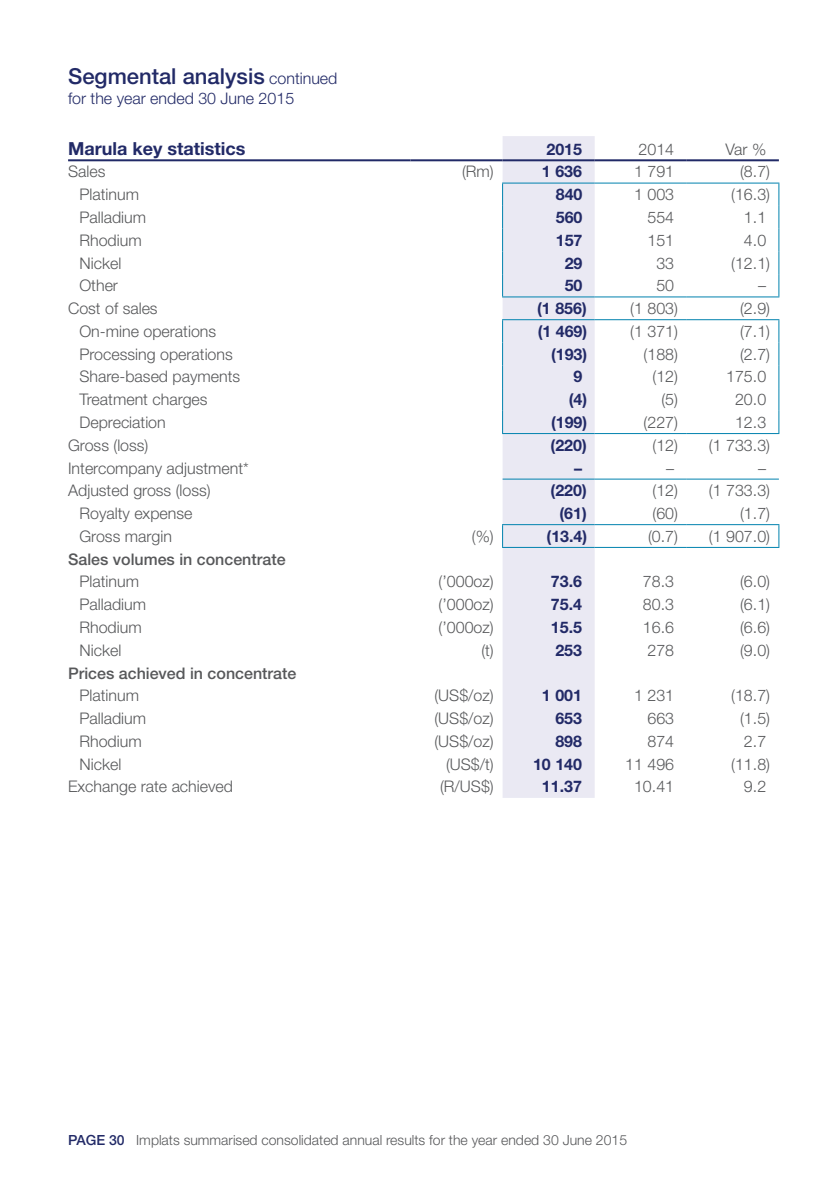
<style>
.page{position:relative;width:840px;height:1191px;background:#fff}
.page>*{position:absolute;margin:0;border:0;box-sizing:border-box;transform-origin:0 0}
.t1{font:500 22px "Helvetica Neue LT Std";color:#222a67}
.t2{font:700 18px "Helvetica Neue LT Std";color:#222a67}
.t3{font:300 16px "Helvetica Neue LT Std";color:#57585a}
.t4{font:700 16px "Helvetica Neue LT Std";color:#222a67}
.t5{font:500 16px "Helvetica Neue LT Std";color:#57585a}
.t6{font:300 16px "Helvetica Neue LT Std";color:#222a67}
.t7{font:300 14px "Helvetica Neue LT Std";color:#57585a}
.s1{font-weight:300;font-size:16px}
.s2{font-weight:500;color:#222a67}
</style>
<div class="page">
<div style="left:502px;top:136px;width:92px;height:662px;background:#eae9f3"></div>
<svg style="left:778px;top:184px;width:1px;height:112px"></svg>
<svg style="left:778px;top:320px;width:1px;height:113px"></svg>
<svg style="left:778px;top:525px;width:1px;height:22px"></svg>
<hr style="left:68px;top:159px;width:342px;height:2px;background:#212a67">
<hr style="left:410px;top:159px;width:92px;height:2px;background:#212a67">
<hr style="left:502px;top:159px;width:92px;height:2px;background:#212a67">
<hr style="left:594px;top:159px;width:92px;height:2px;background:#212a67">
<hr style="left:686px;top:159px;width:92px;height:2px;background:#212a67">
<hr style="left:502px;top:183px;width:92px;height:1px;background:#0082ae">
<hr style="left:594px;top:183px;width:92px;height:1px;background:#0082ae">
<hr style="left:686px;top:183px;width:93px;height:1px;background:#0082ae">
<svg style="left:502px;top:184px;width:1px;height:112px"></svg>
<hr style="left:502px;top:296px;width:92px;height:1px;background:#0082ae">
<hr style="left:594px;top:296px;width:92px;height:1px;background:#0082ae">
<hr style="left:686px;top:296px;width:93px;height:1px;background:#0082ae">
<hr style="left:502px;top:319px;width:92px;height:1px;background:#0082ae">
<hr style="left:594px;top:319px;width:92px;height:1px;background:#0082ae">
<hr style="left:686px;top:319px;width:93px;height:1px;background:#0082ae">
<svg style="left:502px;top:320px;width:1px;height:113px"></svg>
<hr style="left:502px;top:433px;width:92px;height:1px;background:#0082ae">
<hr style="left:594px;top:433px;width:92px;height:1px;background:#0082ae">
<hr style="left:686px;top:433px;width:93px;height:1px;background:#0082ae">
<hr style="left:502px;top:478px;width:92px;height:1px;background:#0082ae">
<hr style="left:594px;top:478px;width:92px;height:1px;background:#0082ae">
<hr style="left:686px;top:478px;width:92px;height:1px;background:#0082ae">
<hr style="left:502px;top:524px;width:92px;height:1px;background:#0082ae">
<svg style="left:502px;top:525px;width:1px;height:22px"></svg>
<hr style="left:594px;top:524px;width:92px;height:1px;background:#0082ae">
<hr style="left:686px;top:524px;width:93px;height:1px;background:#0082ae">
<hr style="left:502px;top:547px;width:92px;height:1px;background:#0082ae">
<hr style="left:594px;top:547px;width:92px;height:1px;background:#0082ae">
<hr style="left:686px;top:547px;width:93px;height:1px;background:#0082ae">
<h1 class="t1" style="left:68px;top:63px;width:271px">Segmental analysis <span class="s1">continued</span></h1>
<p class="t6" style="left:68px;top:88px;width:227px">for the year ended 30 June 2015</p>
<p class="t2" style="left:68px;top:137px;width:179px">Marula key statistics</p>
<p class="t4" style="left:546px;top:139px;width:37px">2015</p>
<p class="t3" style="left:638px;top:139px;width:37px">2014</p>
<p class="t3" style="left:725px;top:139px;width:42px">Var %</p>
<p class="t3" style="left:68px;top:162px;width:39px">Sales</p>
<p class="t3" style="left:462px;top:162px;width:33px">(Rm)</p>
<p class="t4" style="left:541px;top:162px;width:42px">1 636</p>
<p class="t3" style="left:633px;top:162px;width:42px">1 791</p>
<p class="t3" style="left:739px;top:162px;width:31px">(8.7)</p>
<p class="t3" style="left:79px;top:185px;width:61px">Platinum</p>
<p class="t4" style="left:555px;top:185px;width:28px">840</p>
<p class="t3" style="left:633px;top:185px;width:42px">1 003</p>
<p class="t3" style="left:730px;top:185px;width:40px">(16.3)</p>
<p class="t3" style="left:79px;top:207px;width:68px">Palladium</p>
<p class="t4" style="left:555px;top:207px;width:28px">560</p>
<p class="t3" style="left:647px;top:207px;width:28px">554</p>
<p class="t3" style="left:743px;top:207px;width:24px">1.1</p>
<p class="t3" style="left:79px;top:230px;width:64px">Rhodium</p>
<p class="t4" style="left:555px;top:230px;width:28px">157</p>
<p class="t3" style="left:647px;top:230px;width:28px">151</p>
<p class="t3" style="left:743px;top:230px;width:24px">4.0</p>
<p class="t3" style="left:79px;top:253px;width:43px">Nickel</p>
<p class="t4" style="left:564px;top:253px;width:19px">29</p>
<p class="t3" style="left:656px;top:253px;width:19px">33</p>
<p class="t3" style="left:730px;top:253px;width:40px">(12.1)</p>
<p class="t3" style="left:79px;top:276px;width:40px">Other</p>
<p class="t4" style="left:564px;top:276px;width:19px">50</p>
<p class="t3" style="left:656px;top:276px;width:19px">50</p>
<p class="t3" style="left:757px;top:276px;width:9px">–</p>
<p class="t3" style="left:68px;top:298px;width:91px">Cost of sales</p>
<p class="t4" style="left:537px;top:298px;width:51px">(1 856)</p>
<p class="t3" style="left:630px;top:298px;width:49px">(1 803)</p>
<p class="t3" style="left:739px;top:298px;width:31px">(2.9)</p>
<p class="t3" style="left:79px;top:321px;width:138px">On-mine operations</p>
<p class="t4" style="left:537px;top:321px;width:51px">(1 469)</p>
<p class="t3" style="left:630px;top:321px;width:49px">(1 371)</p>
<p class="t3" style="left:739px;top:321px;width:31px">(7.1)</p>
<p class="t3" style="left:79px;top:344px;width:155px">Processing operations</p>
<p class="t4" style="left:550px;top:344px;width:38px">(193)</p>
<p class="t3" style="left:643px;top:344px;width:36px">(188)</p>
<p class="t3" style="left:739px;top:344px;width:31px">(2.7)</p>
<p class="t3" style="left:79px;top:367px;width:162px">Share-based payments</p>
<p class="t4" style="left:573px;top:367px;width:10px">9</p>
<p class="t3" style="left:652px;top:367px;width:27px">(12)</p>
<p class="t3" style="left:725px;top:367px;width:42px">175.0</p>
<p class="t3" style="left:79px;top:390px;width:130px">Treatment charges</p>
<p class="t4" style="left:568px;top:389px;width:20px">(4)</p>
<p class="t3" style="left:661px;top:390px;width:18px">(5)</p>
<p class="t3" style="left:734px;top:390px;width:33px">20.0</p>
<p class="t3" style="left:79px;top:412px;width:88px">Depreciation</p>
<p class="t4" style="left:550px;top:412px;width:38px">(199)</p>
<p class="t3" style="left:643px;top:412px;width:36px">(227)</p>
<p class="t3" style="left:734px;top:412px;width:33px">12.3</p>
<p class="t3" style="left:68px;top:435px;width:82px">Gross (loss)</p>
<p class="t4" style="left:550px;top:435px;width:38px">(220)</p>
<p class="t3" style="left:652px;top:435px;width:27px">(12)</p>
<p class="t3" style="left:708px;top:435px;width:63px">(1 733.3)</p>
<p class="t3" style="left:68px;top:458px;width:182px">Intercompany adjustment*</p>
<p class="t4" style="left:573px;top:458px;width:9px">–</p>
<p class="t3" style="left:665px;top:458px;width:9px">–</p>
<p class="t3" style="left:757px;top:458px;width:9px">–</p>
<p class="t3" style="left:68px;top:481px;width:144px">Adjusted gross (loss)</p>
<p class="t4" style="left:550px;top:481px;width:38px">(220)</p>
<p class="t3" style="left:652px;top:481px;width:27px">(12)</p>
<p class="t3" style="left:708px;top:481px;width:63px">(1 733.3)</p>
<p class="t3" style="left:79px;top:503px;width:114px">Royalty expense</p>
<p class="t4" style="left:559px;top:503px;width:29px">(61)</p>
<p class="t3" style="left:652px;top:503px;width:27px">(60)</p>
<p class="t3" style="left:739px;top:503px;width:31px">(1.7)</p>
<p class="t3" style="left:79px;top:526px;width:94px">Gross margin</p>
<p class="t3" style="left:471px;top:526px;width:23px">(%)</p>
<p class="t4" style="left:546px;top:526px;width:42px">(13.4)</p>
<p class="t3" style="left:647px;top:526px;width:31px">(0.7)</p>
<p class="t3" style="left:708px;top:526px;width:63px">(1 907.0)</p>
<p class="t5" style="left:68px;top:549px;width:219px">Sales volumes in concentrate</p>
<p class="t3" style="left:79px;top:572px;width:61px">Platinum</p>
<p class="t3" style="left:438px;top:572px;width:57px">(’000oz)</p>
<p class="t4" style="left:550px;top:572px;width:33px">73.6</p>
<p class="t3" style="left:642px;top:572px;width:33px">78.3</p>
<p class="t3" style="left:739px;top:572px;width:31px">(6.0)</p>
<p class="t3" style="left:79px;top:594px;width:68px">Palladium</p>
<p class="t3" style="left:438px;top:594px;width:57px">(’000oz)</p>
<p class="t4" style="left:550px;top:594px;width:33px">75.4</p>
<p class="t3" style="left:642px;top:594px;width:33px">80.3</p>
<p class="t3" style="left:739px;top:594px;width:31px">(6.1)</p>
<p class="t3" style="left:79px;top:617px;width:64px">Rhodium</p>
<p class="t3" style="left:438px;top:617px;width:57px">(’000oz)</p>
<p class="t4" style="left:550px;top:617px;width:33px">15.5</p>
<p class="t3" style="left:642px;top:617px;width:33px">16.6</p>
<p class="t3" style="left:739px;top:617px;width:31px">(6.6)</p>
<p class="t3" style="left:79px;top:640px;width:43px">Nickel</p>
<p class="t3" style="left:481px;top:640px;width:14px">(t)</p>
<p class="t4" style="left:555px;top:640px;width:28px">253</p>
<p class="t3" style="left:647px;top:640px;width:28px">278</p>
<p class="t3" style="left:739px;top:640px;width:31px">(9.0)</p>
<p class="t5" style="left:68px;top:663px;width:229px">Prices achieved in concentrate</p>
<p class="t3" style="left:79px;top:686px;width:61px">Platinum</p>
<p class="t3" style="left:434px;top:686px;width:61px">(US$/oz)</p>
<p class="t4" style="left:541px;top:685px;width:42px">1 001</p>
<p class="t3" style="left:633px;top:686px;width:42px">1 231</p>
<p class="t3" style="left:730px;top:686px;width:40px">(18.7)</p>
<p class="t3" style="left:79px;top:708px;width:68px">Palladium</p>
<p class="t3" style="left:434px;top:708px;width:61px">(US$/oz)</p>
<p class="t4" style="left:555px;top:708px;width:28px">653</p>
<p class="t3" style="left:647px;top:708px;width:28px">663</p>
<p class="t3" style="left:739px;top:708px;width:31px">(1.5)</p>
<p class="t3" style="left:79px;top:731px;width:64px">Rhodium</p>
<p class="t3" style="left:434px;top:731px;width:61px">(US$/oz)</p>
<p class="t4" style="left:555px;top:731px;width:28px">898</p>
<p class="t3" style="left:647px;top:731px;width:28px">874</p>
<p class="t3" style="left:743px;top:731px;width:24px">2.7</p>
<p class="t3" style="left:79px;top:754px;width:43px">Nickel</p>
<p class="t3" style="left:446px;top:754px;width:49px">(US$/t)</p>
<p class="t4" style="left:532px;top:754px;width:50px">10 140</p>
<p class="t3" style="left:624px;top:754px;width:50px">11 496</p>
<p class="t3" style="left:730px;top:754px;width:40px">(11.8)</p>
<p class="t3" style="left:68px;top:777px;width:166px">Exchange rate achieved</p>
<p class="t3" style="left:440px;top:777px;width:55px">(R/US$)</p>
<p class="t4" style="left:541px;top:776px;width:42px">11.37</p>
<p class="t3" style="left:633px;top:777px;width:42px">10.41</p>
<p class="t3" style="left:743px;top:777px;width:24px">9.2</p>
<p class="t7" style="left:68px;top:1131px;width:560px"><span class="s2">PAGE 30</span> Implats summarised consolidated annual results for the year ended 30 June 2015</p>
</div>
